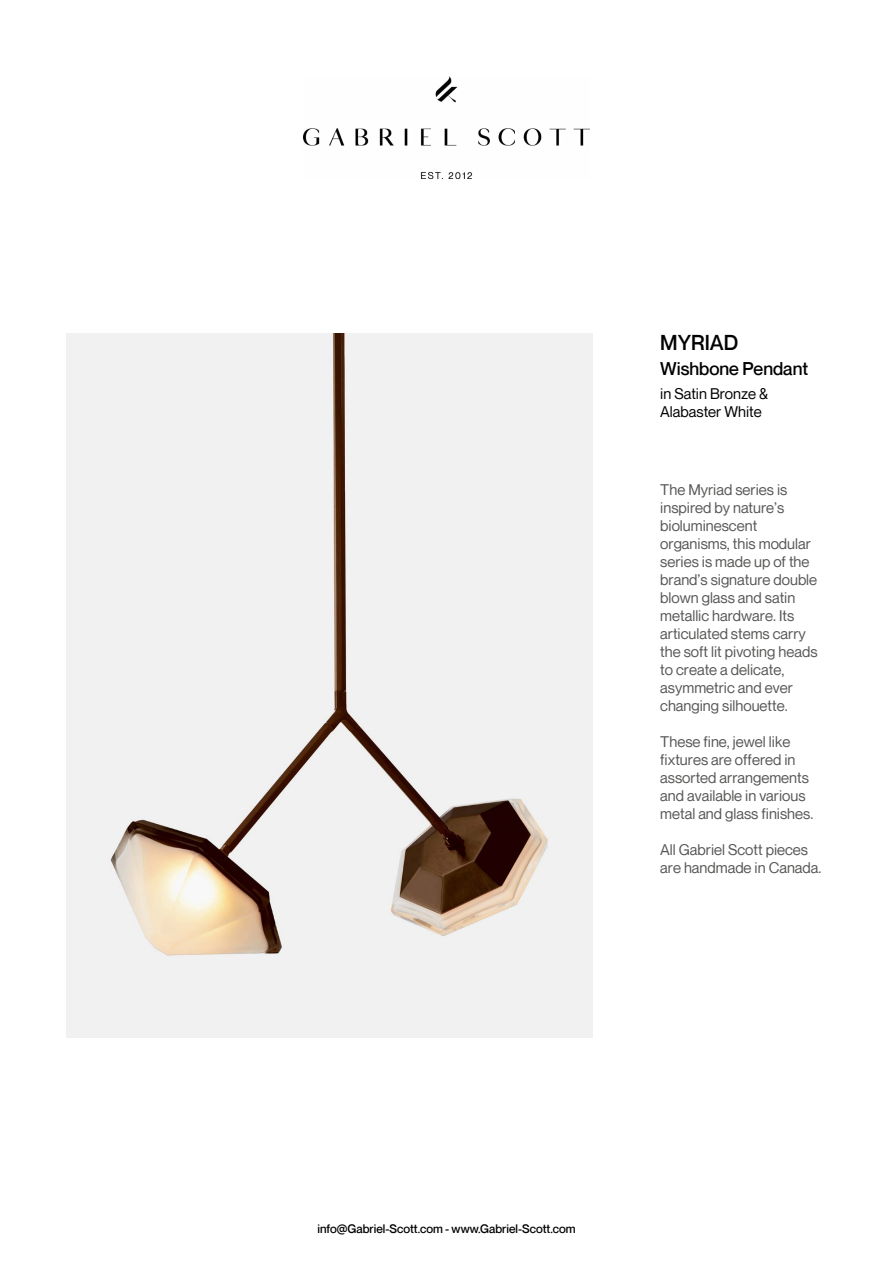
<style>
.page{position:relative;width:893px;height:1263px;background:#fff}
.page>*{position:absolute;margin:0;border:0;box-sizing:border-box;transform-origin:0 0}
.t1{font:500 21px "Neue Montreal";color:#000}
.t2{font:500 18px "Neue Montreal";color:#000}
.t3{font:15px/18px "Neue Montreal";color:#575756}
.t4{font:15px/18px "Neue Montreal";color:#000}
.t5{font:500 12px "Neue Montreal";color:#000}
</style>
<div class="page">
<img style="left:304px;top:77px;width:285px;height:102px">
<img style="left:67px;top:334px;width:525px;height:703px">
<h1 class="t1" style="left:660px;top:330px;width:80px">MYRIAD</h1>
<p class="t2" style="left:660px;top:358px;width:149px">Wishbone Pendant</p>
<p class="t4" style="left:660px;top:385px;width:109px">in Satin Bronze &amp;<br>Alabaster White</p>
<p class="t3" style="left:660px;top:480px;width:159px">The Myriad series is inspired by nature’s bioluminescent organisms, this modular series is made up of the brand’s signature double blown glass and satin metallic hardware. Its articulated stems carry the soft lit pivoting heads to create a delicate, asymmetric and ever changing silhouette.</p>
<p class="t3" style="left:660px;top:732px;width:155px">These fine, jewel like fixtures are offered in assorted arrangements and available in various metal and glass finishes.</p>
<p class="t3" style="left:660px;top:840px;width:163px">All Gabriel Scott pieces are handmade in Canada.</p>
<p class="t5" style="left:317px;top:1221px;width:260px">info@Gabriel-Scott.com - www.Gabriel-Scott.com</p>
</div>
